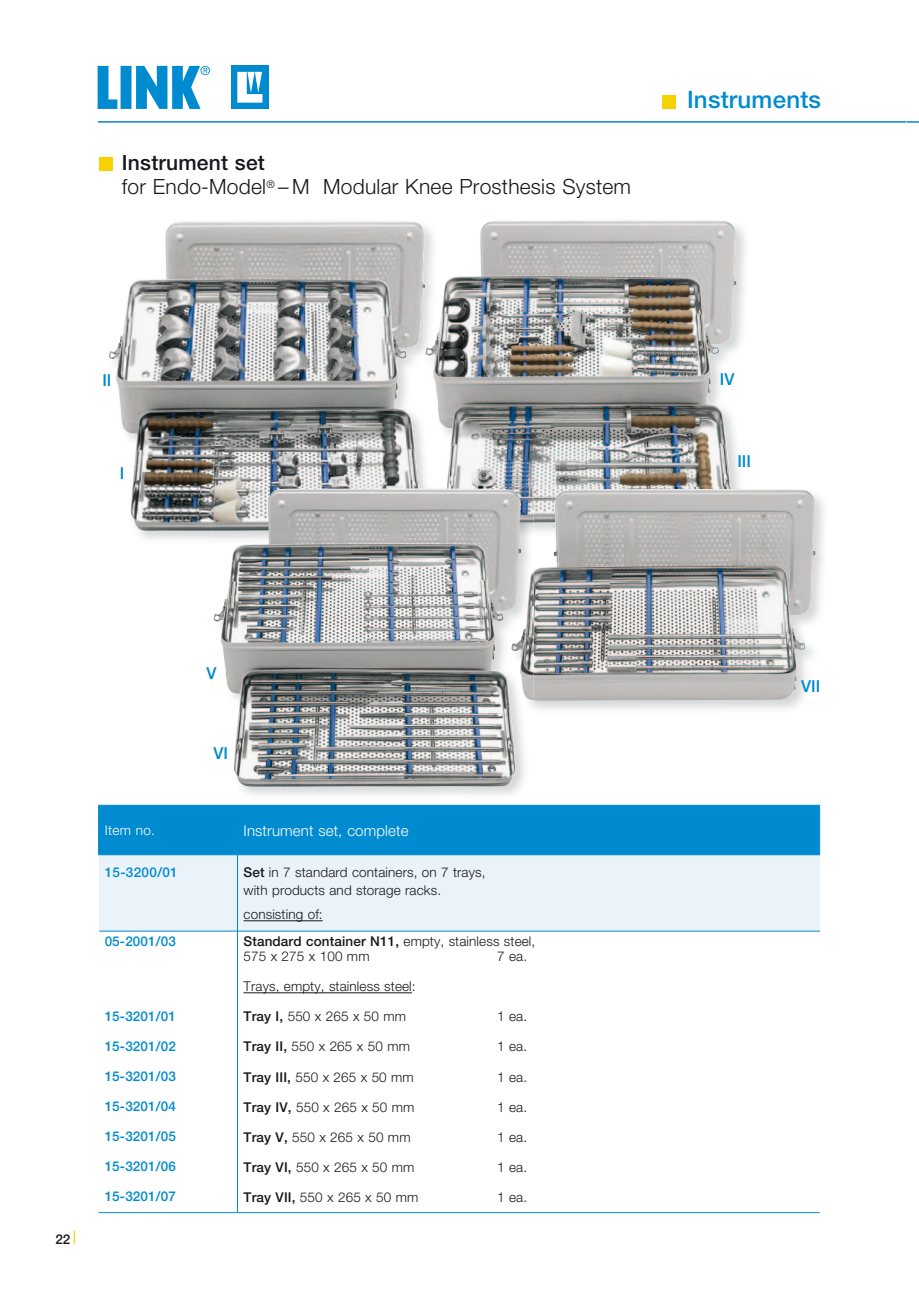
<style>
.page{position:relative;width:919px;height:1289px;background:#fff}
.page>*{position:absolute;margin:0;border:0;box-sizing:border-box;transform-origin:0 0}
.t1{font:500 24px "Helvetica Neue";letter-spacing:.01em;color:#008bd0}
.t2{font:300 21px/24px "Helvetica Neue";letter-spacing:.01em;color:#1a171c}
.t3{font:500 16.5px "Helvetica Neue";color:#008bd0}
.t4{font:300 15px "Helvetica Neue";letter-spacing:.01em;color:#fff}
.t5{font:300 13.5px/18px "Helvetica Neue";letter-spacing:.01em;color:#1a171c}
.t6{font:500 13.5px "Helvetica Neue";letter-spacing:.01em;color:#008bd0}
.t7{font:300 13.5px "Helvetica Neue";letter-spacing:.025em;color:#fff}
.t8{font:500 13.5px "Helvetica Neue";color:#1a171c}
.s1{font-weight:500}
.s2{font-weight:400;font-size:18px;color:#f8d100}
</style>
<div class="page">
<img style="left:438px;top:220px;width:298px;height:267px">
<svg style="left:906px;top:121px;width:12px;height:2px"></svg>
<hr style="left:98px;top:121px;width:808px;height:2px;background:#008bd0">
<div style="left:662px;top:95px;width:14px;height:13px;background:#f8d100"></div>
<div style="left:99px;top:855px;width:720px;height:76px;background:#ebf3fa"></div>
<div style="left:99px;top:806px;width:720px;height:48px;background:#008bd0"></div>
<hr style="left:98px;top:805px;width:139px;height:1px;background:#008bd0">
<hr style="left:98px;top:805px;width:1px;height:49px;background:#008bd0">
<hr style="left:237px;top:805px;width:583px;height:1px;background:#008bd0">
<hr style="left:237px;top:805px;width:1px;height:49px;background:#008bd0">
<hr style="left:819px;top:805px;width:1px;height:49px;background:#008bd0">
<hr style="left:98px;top:854px;width:139px;height:1px;background:#008bd0">
<hr style="left:237px;top:854px;width:583px;height:1px;background:#008bd0">
<hr style="left:237px;top:855px;width:1px;height:357px;background:#008bd0">
<hr style="left:99px;top:1212px;width:138px;height:1px;background:#008bd0">
<hr style="left:237px;top:1212px;width:582px;height:1px;background:#008bd0">
<hr style="left:243px;top:920px;width:80px;height:1px;background:#1a171c">
<hr style="left:243px;top:992px;width:169px;height:1px;background:#1a171c">
<img style="left:108px;top:221px;width:315px;height:319px">
<img style="left:425px;top:332px;width:13px;height:79px">
<img style="left:279px;top:352px;width:125px;height:5px">
<img style="left:109px;top:221px;width:170px;height:309px">
<img style="left:423px;top:229px;width:2px;height:59px">
<img style="left:509px;top:486px;width:221px;height:37px">
<img style="left:533px;top:489px;width:282px;height:211px">
<div style="left:99px;top:157px;width:14px;height:13px;background:#f8d100"></div>
<img style="left:438px;top:486px;width:71px;height:2px">
<img style="left:211px;top:486px;width:209px;height:44px">
<img style="left:521px;top:571px;width:12px;height:129px">
<img style="left:213px;top:488px;width:308px;height:298px">
<hr style="left:99px;top:930px;width:721px;height:1px;background:#008bd0">
<svg style="left:98px;top:66px;width:19px;height:43px"></svg>
<div style="left:231px;top:66px;width:37px;height:43px;background:#008bd0"></div>
<svg style="left:237px;top:72px;width:25px;height:31px"></svg>
<div style="left:120px;top:66px;width:11px;height:43px;background:#008bd0"></div>
<svg style="left:136px;top:66px;width:74px;height:43px"></svg>
<h2 class="t2" style="left:122px;top:150px;width:510px"><span class="s1">Instrument set<br></span>for Endo-Model<sup>®</sup> – M Modular Knee Prosthesis System</h2>
<h1 class="t1" style="left:687px;top:85px;width:135px">Instruments</h1>
<p class="t3" style="left:102px;top:370px;width:11px">II</p>
<p class="t3" style="left:120px;top:463px;width:6px">I</p>
<p class="t3" style="left:719px;top:369px;width:16px">IV</p>
<p class="t3" style="left:737px;top:451px;width:15px">III</p>
<p class="t8" style="left:55px;top:1230px;width:23px">22<span class="s2">|</span></p>
<p class="t3" style="left:206px;top:663px;width:12px">V</p>
<p class="t3" style="left:213px;top:743px;width:16px">VI</p>
<p class="t7" style="left:105px;top:822px;width:52px">Item no.</p>
<p class="t4" style="left:243px;top:821px;width:166px">Instrument set, complete</p>
<p class="t6" style="left:105px;top:864px;width:75px">15-3200/01</p>
<p class="t5" style="left:243px;top:863px;width:243px"><span class="s1">Set</span> in 7 standard containers, on 7 trays, with products and storage racks.</p>
<p class="t5" style="left:243px;top:900px;width:293px;line-height:27px">consisting of:<br><span class="s1">Standard container N11,</span> empty, stainless steel,</p>
<p class="t5" style="left:243px;top:947px;width:127px">575 x 275 x 100 mm</p>
<p class="t5" style="left:497px;top:947px;width:31px">7 ea.</p>
<p class="t5" style="left:243px;top:977px;width:174px">Trays, empty, stainless steel:</p>
<p class="t5" style="left:243px;top:1007px;width:164px"><span class="s1">Tray I,</span> 550 x 265 x 50 mm</p>
<p class="t5" style="left:497px;top:1007px;width:31px">1 ea.</p>
<p class="t5" style="left:243px;top:1037px;width:168px"><span class="s1">Tray II,</span> 550 x 265 x 50 mm</p>
<p class="t5" style="left:497px;top:1037px;width:31px">1 ea.</p>
<p class="t5" style="left:243px;top:1067px;width:172px"><span class="s1">Tray III,</span> 550 x 265 x 50 mm</p>
<p class="t5" style="left:497px;top:1067px;width:31px">1 ea.</p>
<p class="t5" style="left:243px;top:1097px;width:172px"><span class="s1">Tray IV,</span> 550 x 265 x 50 mm</p>
<p class="t5" style="left:497px;top:1097px;width:31px">1 ea.</p>
<p class="t5" style="left:243px;top:1127px;width:168px"><span class="s1">Tray V,</span> 550 x 265 x 50 mm</p>
<p class="t5" style="left:497px;top:1127px;width:31px">1 ea.</p>
<p class="t5" style="left:243px;top:1157px;width:172px"><span class="s1">Tray VI,</span> 550 x 265 x 50 mm</p>
<p class="t5" style="left:497px;top:1157px;width:31px">1 ea.</p>
<p class="t5" style="left:243px;top:1187px;width:176px"><span class="s1">Tray VII,</span> 550 x 265 x 50 mm</p>
<p class="t5" style="left:497px;top:1187px;width:31px">1 ea.</p>
<p class="t6" style="left:105px;top:933px;width:73px">05-2001/03</p>
<p class="t6" style="left:105px;top:1008px;width:73px">15-3201/01</p>
<p class="t6" style="left:105px;top:1038px;width:73px">15-3201/02</p>
<p class="t6" style="left:105px;top:1068px;width:73px">15-3201/03</p>
<p class="t6" style="left:105px;top:1098px;width:73px">15-3201/04</p>
<p class="t6" style="left:105px;top:1128px;width:73px">15-3201/05</p>
<p class="t6" style="left:105px;top:1158px;width:73px">15-3201/06</p>
<p class="t6" style="left:105px;top:1188px;width:73px">15-3201/07</p>
<p class="t3" style="left:801px;top:676px;width:21px">VII</p>
</div>
